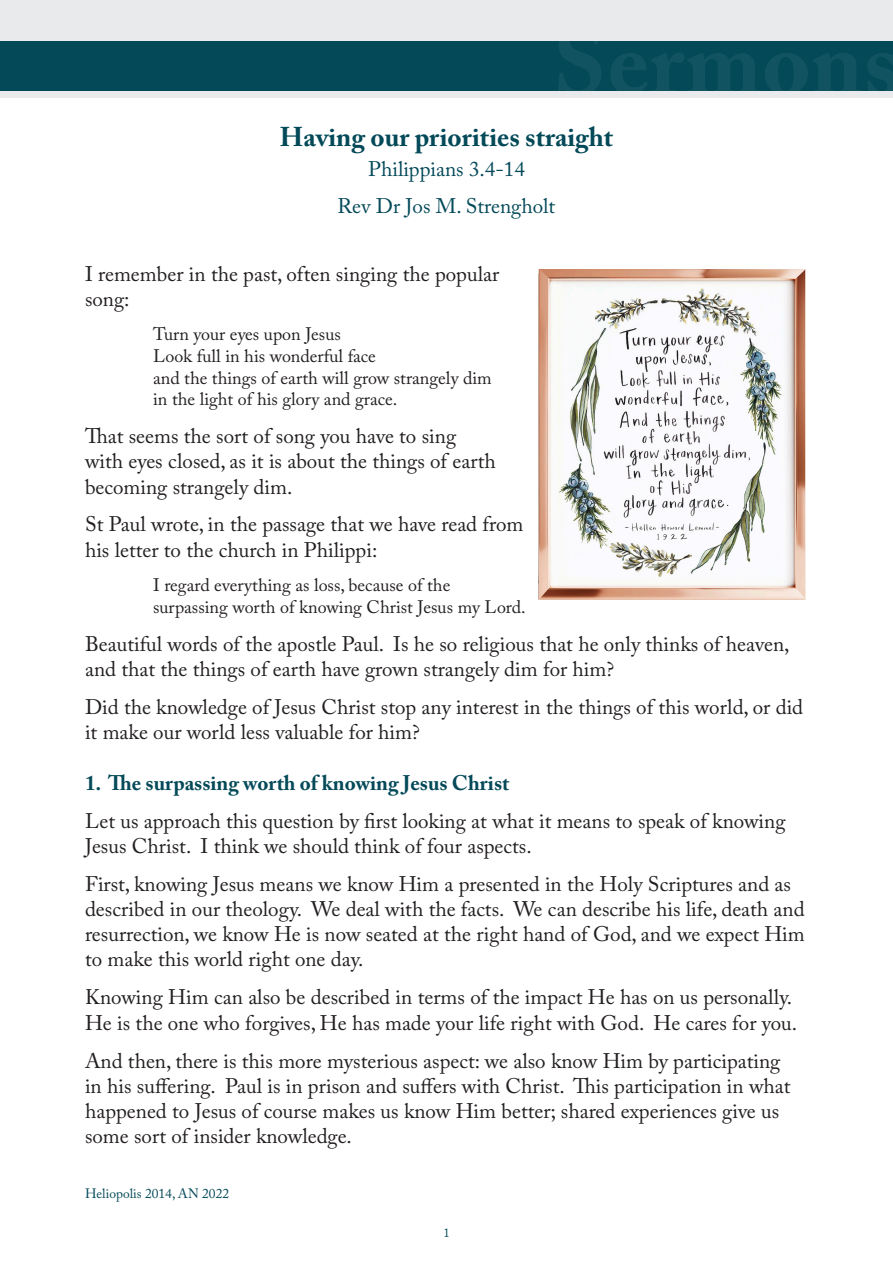
<style>
.page{position:relative;width:893px;height:1263px;background:#fff}
.page>*{position:absolute;margin:0;border:0;box-sizing:border-box;transform-origin:0 0}
.t1{font:700 27px "Adobe Caslon Pro";color:#034958}
.Text_2{font:21px/25.2px "Adobe Caslon Pro";color:#231f20}
.Text_begain{font:21px/25.2px "Adobe Caslon Pro";color:#231f20}
.Side_title{font:700 21px "Adobe Caslon Pro";color:#034958}
.Jos_Name{font:21px "Adobe Caslon Pro";color:#034958}
.Nomber_Verse_in_titl{font:21px "Adobe Caslon Pro";color:#034958}
.Indent{font:18px/21.6px "Adobe Caslon Pro";color:#231f20}
.t2{font:13.5px "Adobe Caslon Pro";color:#034958}
.t3{font:12px "Bookman Old Style";color:#034958}
</style>
<div class="page">
<div style="left:0;top:0;width:893px;height:97px;background:#e9eaeb"></div>
<div style="left:0;top:41px;width:893px;height:50px;background:#034958"></div>
<img style="left:539px;top:269px;width:267px;height:331px">
<p class="t1" style="left:280px;top:121px;width:335px">Having our priorities straight</p>
<p class="Nomber_Verse_in_titl" style="left:368px;top:157px;width:158px">Philippians 3.4-14</p>
<p class="Jos_Name" style="left:338px;top:194px;width:219px">Rev Dr Jos M. Strengholt</p>
<p class="Text_begain" style="left:85px;top:261px;width:416px">I remember in the past, often singing the popular song:</p>
<p class="Indent" style="left:153px;top:323px;width:340px">Turn your eyes upon Jesus<br>Look full in his wonderful face<br>and the things of earth will grow strangely dim in the light of his glory and grace.</p>
<p class="Text_2" style="left:85px;top:423px;width:412px">That seems the sort of song you have to sing with eyes closed, as isit about the things of earth becoming strangely dim.</p>
<p class="Text_2" style="left:85px;top:512px;width:440px">St Paul wrote in, the passage that we have read from his letter to the church in Philippi:</p>
<p class="Indent" style="left:153px;top:574px;width:374px">I regard everything as loss, because of the surpassing worth of knowing Christ Jesus my Lord.</p>
<p class="Text_2" style="left:85px;top:631px;width:706px">Beautiful words of the apostle Paul. Is he so religious that he only thinks of heaven, and that the things of earth have grown strangely dim for him?</p>
<p class="Text_2" style="left:85px;top:694px;width:720px">Did the knowledge ofJesus Christ stop any interest in the things of this world, or did it make our world less valuable for him?</p>
<p class="Side_title" style="left:85px;top:770px;width:426px">1. The surpassing worth of knowing Jesus Christ</p>
<p class="Text_2" style="left:85px;top:808px;width:702px">Let us approach this question by first looking at what it means to speak of knowing<br>Jesus Christ I. think we should think of four aspects.</p>
<p class="Text_2" style="left:85px;top:871px;width:721px">First, knowing Jesus means we know Him a presented in the Holy Scriptures and as described in our theology. We deal with the facts. We can describe his life, death and resurrection, we know He is now seated at the right hand of God, and we expect Him to make this world right one day.</p>
<p class="Text_2" style="left:85px;top:984px;width:714px">Knowing Him can also be described in terms of the impact He has on us personally.<br>He is the one who forgives, He has made your life right with God. He cares for you.</p>
<p class="Text_2" style="left:85px;top:1048px;width:707px">And then, there is this more mysterious aspect: we also know Him by participating in his suffering. Paul is in prison and suffers with Christ. This participation in what happened to Jesus of course makes us know Him better; shared experiences give us some sort of insider knowledge.</p>
<p class="t2" style="left:85px;top:1185px;width:146px">Heliopolis 2014, AN 2022</p>
<p class="t3" style="left:443px;top:1225px;width:9px">1</p>
</div>
